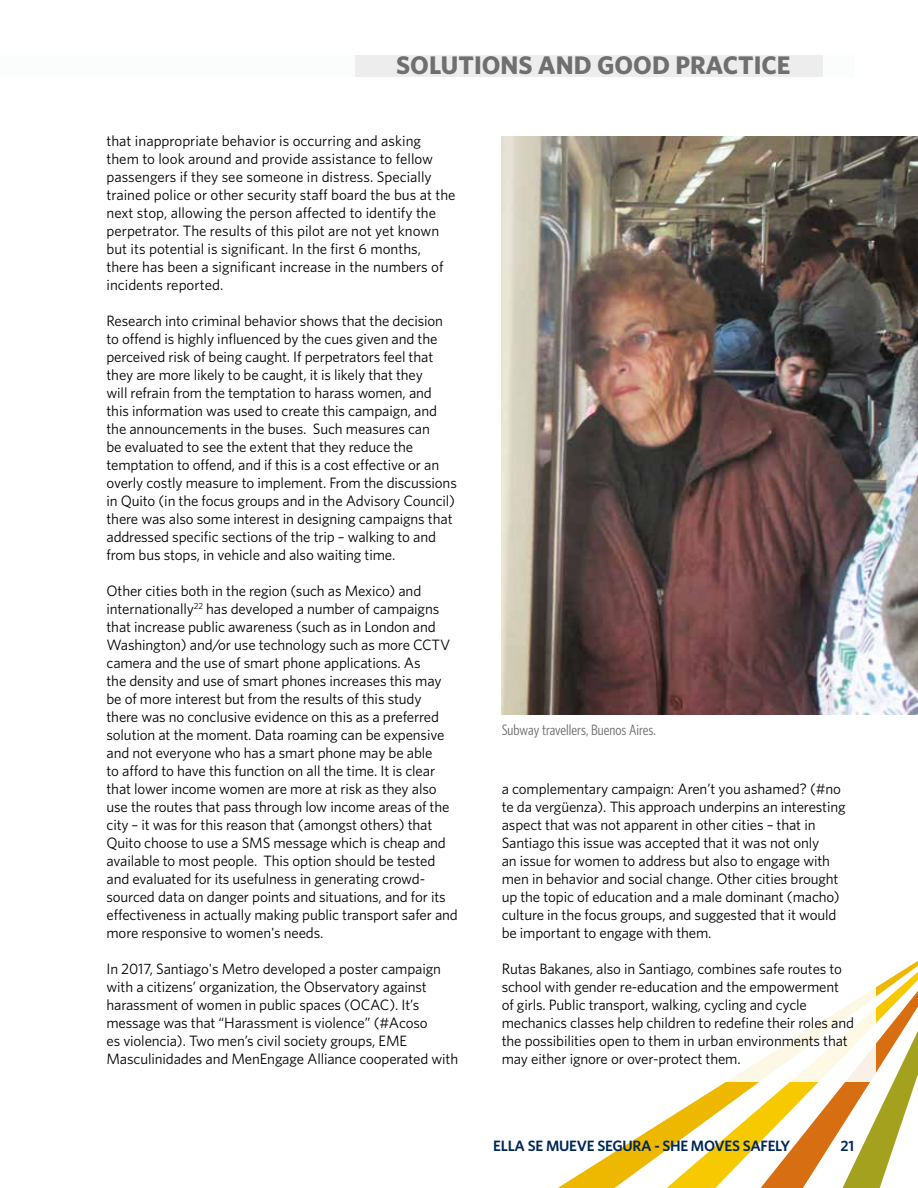
<style>
.page{position:relative;width:918px;height:1188px;background:#fff}
.page>*{position:absolute;margin:0;border:0;box-sizing:border-box;transform-origin:0 0}
.t1{font:700 25.5px "Whitney";color:#706f6f}
.t2{font:15px/18px "Whitney";letter-spacing:-.01em;color:#000}
.t3{font:600 15px "Whitney";letter-spacing:-.015em;color:#002856}
.t4{font:15px "Whitney Condensed";color:#706f6f}
</style>
<div class="page">
<svg style="left:558px;top:1128px;width:94px;height:60px"></svg>
<svg style="left:652px;top:961px;width:266px;height:227px"></svg>
<svg style="left:750px;top:975px;width:168px;height:213px"></svg>
<div style="left:85px;top:968px;width:790px;height:114px;background:#fff"></div>
<div style="left:0;top:55px;width:854px;height:21px;background:#fbfcfc"></div>
<div style="left:355px;top:55px;width:467px;height:21px;background:#eeedee"></div>
<img style="left:502px;top:136px;width:416px;height:578px">
<h1 class="t1" style="left:396px;top:48px;width:396px">SOLUTIONS AND GOOD PRACTICE</h1>
<p class="t2" style="left:107px;top:131px;width:351px">that inappropriate behavior is occurring and asking them to look around and provide assistance to fellow passengers if they see someone in distress. Specially trained police or other security staff board the bus at the next stop, allowing the person affected to identify the perpetrator. The results of this pilot are not yet known but its potential is significant. In the first 6 months, there has been a significant increase in the numbers of incidents reported.</p>
<p class="t2" style="left:107px;top:311px;width:352px">Research into criminal behavior shows that the decision to offend is highly influenced by the cues given and the perceived risk of being caught. If perpetrators feel that they are more likely to be caught, it is likely that they<br>will refrain from the temptation to harass women, and this information was used to create this campaign, and the announcements in the buses. Such measures can<br>be evaluated to see the extent that they reduce the temptation to offend, and if this is a cost effective or an overly costly measure to implement. From the discussions in Quito (in the focus groups and in the Advisory Council) there was also some interest in designing campaigns that addressed specific sections of the trip – walking to and from bus stops, in vehicle and also waiting time.</p>
<p class="t2" style="left:107px;top:581px;width:353px">Other cities both in the region (such as Mexico) and internationally<sup>22</sup> has developed a number of campaigns that increase public awareness (such as in London and Washington) and/or use technology such as more CCTV camera and the use of smart phone applications. As<br>the density and use of smart phones increases this may be of more interest but from the results of this study<br>there was no conclusive evidence on this as a preferred solution at the moment. Data roaming can be expensive and not everyone who has a smart phone may be able<br>to afford to have this function on all the time. It is clear that lower income women are more at risk as they also use the routes that pass through low income areas of the city – it was for this reason that (amongst others) that Quito choose to use a SMS message which is cheap and available to most people. This option should be tested and evaluated for its usefulness in generating crowd&shy;sourced data on danger points and situations, and for its effectiveness in actually making public transport safer and more responsive to women's needs.</p>
<p class="t2" style="left:107px;top:959px;width:353px">In 2017, Santiago's Metro developed a poster campaign with a citizens’ organization, the Observatory against harassment of women in public spaces (OCAC). It’s message was that “Harassment is violence” (#Acoso<br>es violencia). Two men’s civil society groups, EME Masculinidades and MenEngage Alliance cooperated with</p>
<p class="t4" style="left:502px;top:721px;width:156px">Subway travellers, Buenos Aires.</p>
<p class="t2" style="left:502px;top:779px;width:345px">a complementary campaign: Aren’t you ashamed? (#no te da vergüenza). This approach underpins an interesting aspect that was not apparent in other cities – that in Santiago this issue was accepted that it was not only<br>an issue for women to address but also to engage with men in behavior and social change. Other cities brought up the topic of education and a male dominant (macho) culture in the focus groups, and suggested that it would be important to engage with them.</p>
<p class="t2" style="left:502px;top:959px;width:354px">Rutas Bakanes, also in Santiago, combines safe routes to school with gender re-education and the empowerment of girls. Public transport, walking, cycling and cycle mechanics classes help children to redefine their roles and the possibilities open to them in urban environments that may either ignore or over-protect them.</p>
<p class="t3" style="left:493px;top:1136px;width:299px">ELLA SE MUEVE SEGURA - SHE MOVES SAFELY</p>
<p class="t3" style="left:840px;top:1136px;width:15px">21</p>
</div>
